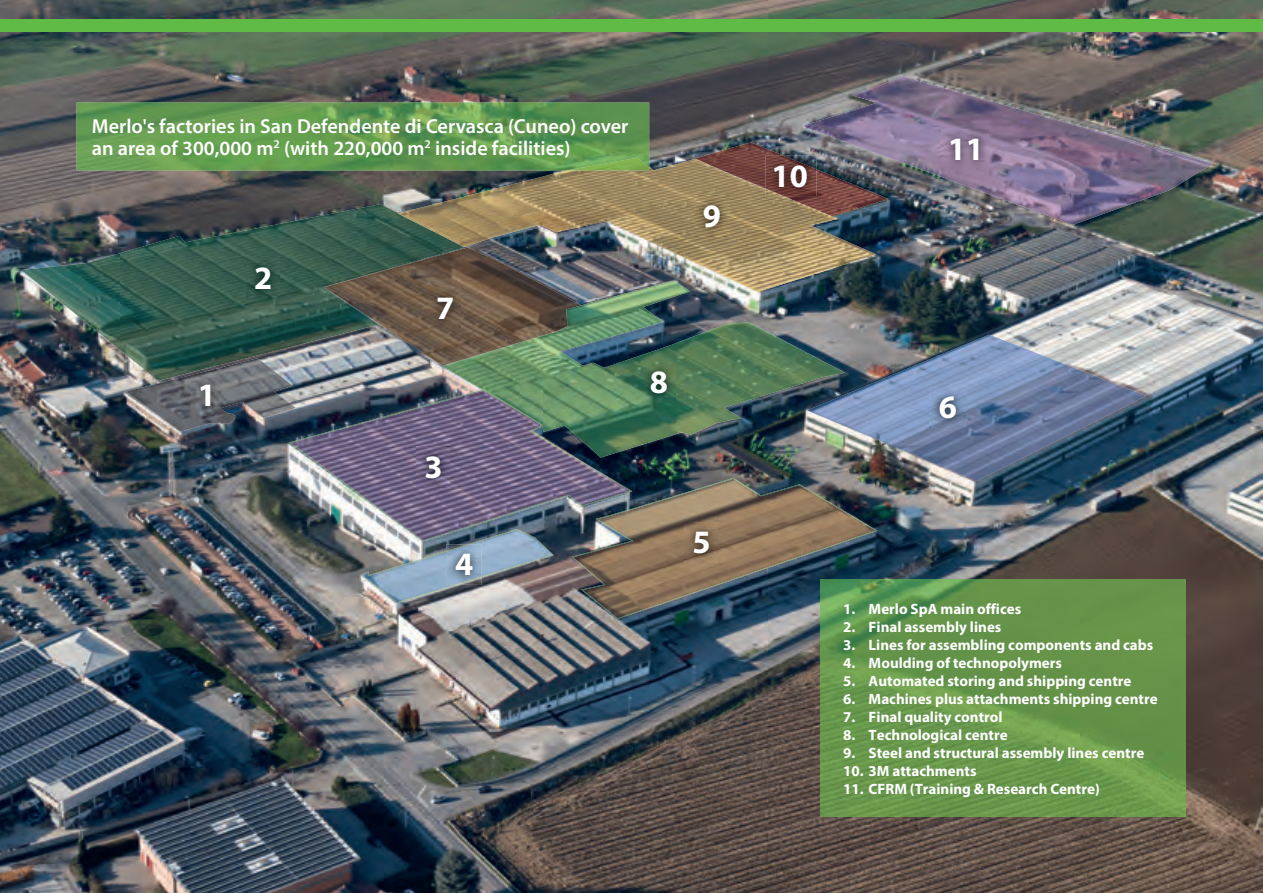
<style>
.page{position:relative;width:1263px;height:893px;background:#fff}
.page>*{position:absolute;margin:0;border:0;box-sizing:border-box;transform-origin:0 0}
.t1{font:700 32.7px "Myriad Pro";color:#fff}
.t2{font:600 20.25px/21.6px "Myriad Pro";color:#fff}
.t3{font:700 15px "Myriad Pro";color:#fff}
</style>
<div class="page">
<img style="left:0;top:0;width:1263px;height:893px">
<img style="left:572px;top:478px;width:305px;height:141px">
<img style="left:361px;top:541px;width:192px;height:62px">
<img style="left:289px;top:390px;width:343px;height:151px">
<img style="left:119px;top:207px;width:247px;height:174px">
<img style="left:366px;top:204px;width:32px;height:43px">
<img style="left:21px;top:253px;width:99px;height:84px">
<img style="left:104px;top:336px;width:16px;height:14px">
<img style="left:802px;top:77px;width:411px;height:148px">
<img style="left:694px;top:142px;width:194px;height:74px">
<img style="left:398px;top:159px;width:478px;height:133px">
<img style="left:398px;top:213px;width:40px;height:21px">
<img style="left:695px;top:159px;width:15px;height:6px">
<img style="left:543px;top:281px;width:202px;height:177px">
<img style="left:744px;top:322px;width:51px;height:79px">
<img style="left:442px;top:366px;width:101px;height:48px">
<img style="left:795px;top:346px;width:12px;height:40px">
<img style="left:524px;top:426px;width:19px;height:4px">
<img style="left:482px;top:389px;width:61px;height:37px">
<img style="left:324px;top:247px;width:257px;height:119px">
<img style="left:566px;top:305px;width:16px;height:21px">
<img style="left:77px;top:103px;width:572px;height:67px">
<img style="left:567px;top:158px;width:82px;height:12px">
<div style="left:0;top:19px;width:1263px;height:13px;background:#60bb46"></div>
<img style="left:821px;top:579px;width:364px;height:237px">
<img style="left:807px;top:335px;width:339px;height:146px">
<img style="left:126px;top:358px;width:170px;height:74px">
<img style="left:246px;top:258px;width:33px;height:40px">
<img style="left:417px;top:447px;width:32px;height:40px">
<img style="left:446px;top:544px;width:35px;height:41px">
<img style="left:685px;top:522px;width:33px;height:41px">
<img style="left:428px;top:288px;width:33px;height:40px">
<img style="left:694px;top:196px;width:35px;height:40px">
<img style="left:765px;top:156px;width:51px;height:40px">
<img style="left:765px;top:189px;width:18px;height:7px">
<img style="left:942px;top:130px;width:46px;height:40px">
<img style="left:642px;top:362px;width:33px;height:40px">
<img style="left:930px;top:387px;width:35px;height:41px">
<img style="left:192px;top:375px;width:28px;height:41px">
<h2 class="t2" style="left:92px;top:115px;width:538px">Merlo's factories in San Defendente di Cervasca (Cuneo) cover an area of 300,000 m<sup>2</sup> (with 220,000 m<sup>2</sup> inside facilities)</h2>
<h1 class="t1" style="left:198px;top:374px;width:20px">1</h1>
<h1 class="t1" style="left:254px;top:257px;width:20px">2</h1>
<h1 class="t1" style="left:436px;top:286px;width:20px">7</h1>
<h1 class="t1" style="left:424px;top:445px;width:20px">3</h1>
<h1 class="t1" style="left:455px;top:543px;width:20px">4</h1>
<h1 class="t1" style="left:650px;top:361px;width:20px">8</h1>
<h1 class="t1" style="left:703px;top:195px;width:20px">9</h1>
<h1 class="t1" style="left:692px;top:521px;width:20px">5</h1>
<h1 class="t1" style="left:771px;top:154px;width:38px">10</h1>
<h1 class="t1" style="left:948px;top:128px;width:38px">11</h1>
<h1 class="t1" style="left:939px;top:386px;width:20px">6</h1>
<p class="t3" style="left:843px;top:599px;width:180px">1. Merlo SpA main offices</p>
<p class="t3" style="left:843px;top:617px;width:160px">2. Final assembly lines</p>
<p class="t3" style="left:843px;top:635px;width:312px">3. Lines for assembling components and cabs</p>
<p class="t3" style="left:843px;top:653px;width:220px">4. Moulding of technopolymers</p>
<p class="t3" style="left:843px;top:671px;width:290px">5. Automated storing and shipping centre</p>
<p class="t3" style="left:843px;top:689px;width:316px">6. Machines plus attachments shipping centre</p>
<p class="t3" style="left:843px;top:707px;width:161px">7. Final quality control</p>
<p class="t3" style="left:843px;top:725px;width:166px">8. Technological centre</p>
<p class="t3" style="left:843px;top:743px;width:303px">9. Steel and structural assembly lines centre</p>
<p class="t3" style="left:843px;top:761px;width:135px">10. 3M attachments</p>
<p class="t3" style="left:843px;top:779px;width:258px">11. CFRM (Training &amp; Research Centre)</p>
</div>
